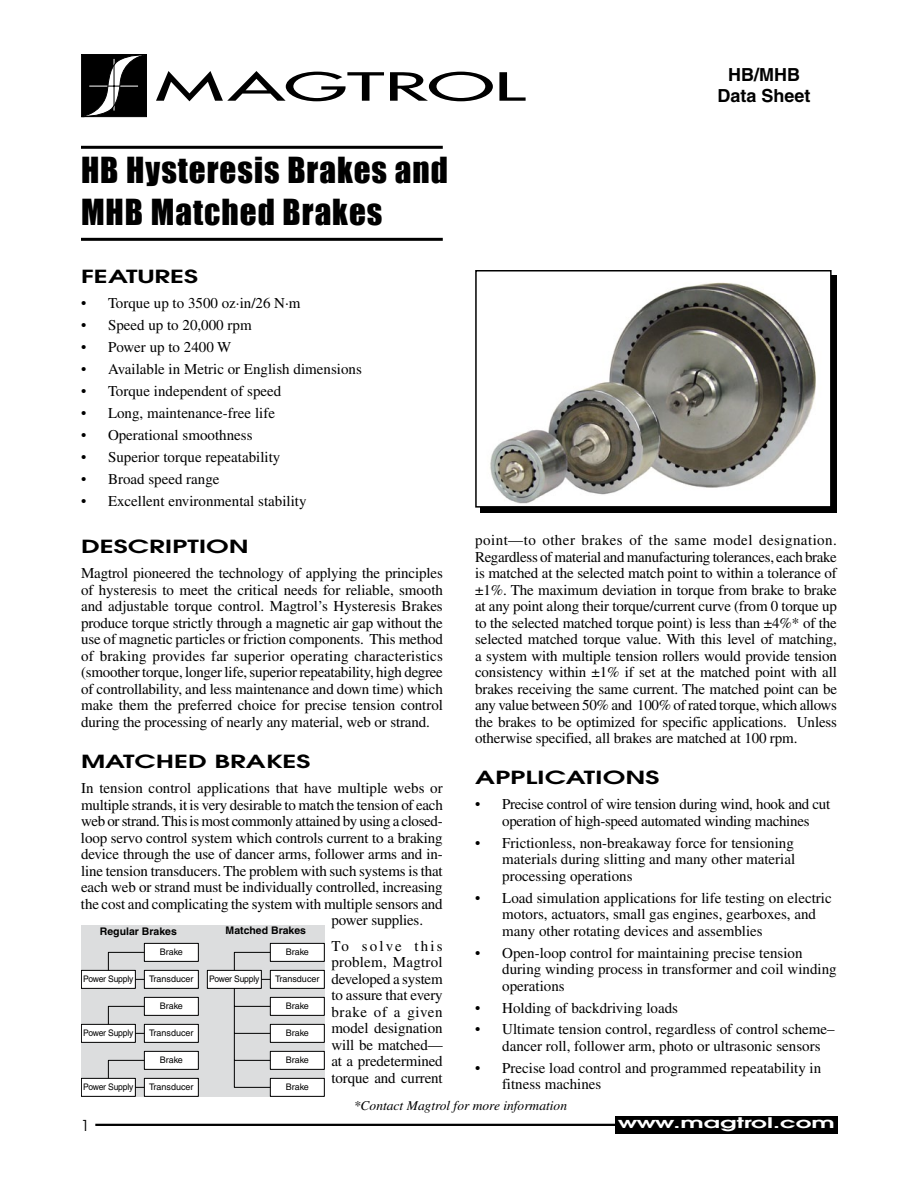
<style>
.page{position:relative;width:918px;height:1188px;background:#fff}
.page>*{position:absolute;margin:0;border:0;box-sizing:border-box;transform-origin:0 0}
.t1{font:37.8px "Futura";letter-spacing:-.005em;color:#000;scale:2.14 1}
.t2{font:33px/42px "Impact";letter-spacing:.03em;color:#000}
.t3{font:600 18px "Avant Garde";color:#000;scale:1.5 1}
.t4{font:700 18px/21.6px "Helvetica";color:#000;text-align:center}
.t5{font:15px/16.5px "Times";color:#000;text-align:justify}
.t6{font:15px/16.5px "Times";letter-spacing:-.02em;color:#000;text-align:center}
.t7{font:15px "Times";letter-spacing:-.025em;color:#000}
.t8{font:15px "Avant Garde";color:#000}
.t9{font:600 14.55px "Avant Garde";color:#fff;scale:1.7 1}
.t10{font:italic 13.5px "Times";color:#000}
.t11{font:700 10.5px "Helvetica";color:#000}
.t12{font:9px "Helvetica";letter-spacing:-.005em;color:#000}
.t13{font:9px "Helvetica";letter-spacing:-.005em;color:#000;scale:.95 1}
</style>
<div class="page">
<hr style="left:81px;top:146px;width:362px;height:3px;background:#000">
<hr style="left:81px;top:238px;width:362px;height:3px;background:#000">
<svg style="left:81px;top:54px;width:66px;height:63px;background:#282828"></svg>
<hr style="left:95px;top:1124px;width:524px;height:2px;background:#000">
<div style="left:615px;top:1117px;width:223px;height:17px;background:#000"></div>
<div style="left:481px;top:275px;width:356px;height:238px;background:#000"></div>
<img style="left:481px;top:275px;width:348px;height:230px">
<div style="left:475px;top:270px;width:357px;height:238px;border:2px solid #000"></div>
<div style="left:81px;top:925px;width:244px;height:172px;background:#dcddde"></div>
<div style="left:144px;top:943px;width:54px;height:18px;background:#fff"></div>
<div style="left:144px;top:943px;width:55px;height:19px;border:1px solid #000"></div>
<div style="left:144px;top:970px;width:54px;height:18px;background:#fff"></div>
<div style="left:144px;top:970px;width:55px;height:19px;border:1px solid #000"></div>
<div style="left:81px;top:970px;width:54px;height:18px;background:#fff"></div>
<div style="left:81px;top:970px;width:55px;height:19px;border:1px solid #000"></div>
<svg style="left:108px;top:952px;width:37px;height:28px"></svg>
<div style="left:270px;top:943px;width:54px;height:18px;background:#fff"></div>
<div style="left:270px;top:943px;width:55px;height:19px;border:1px solid #000"></div>
<div style="left:270px;top:970px;width:54px;height:18px;background:#fff"></div>
<div style="left:270px;top:970px;width:55px;height:19px;border:1px solid #000"></div>
<div style="left:207px;top:970px;width:54px;height:18px;background:#fff"></div>
<div style="left:207px;top:970px;width:55px;height:19px;border:1px solid #000"></div>
<div style="left:270px;top:997px;width:54px;height:18px;background:#fff"></div>
<div style="left:270px;top:997px;width:55px;height:19px;border:1px solid #000"></div>
<div style="left:270px;top:1024px;width:54px;height:18px;background:#fff"></div>
<div style="left:270px;top:1024px;width:55px;height:19px;border:1px solid #000"></div>
<div style="left:270px;top:1051px;width:54px;height:18px;background:#fff"></div>
<div style="left:270px;top:1051px;width:55px;height:19px;border:1px solid #000"></div>
<div style="left:270px;top:1078px;width:54px;height:18px;background:#fff"></div>
<div style="left:270px;top:1078px;width:55px;height:19px;border:1px solid #000"></div>
<svg style="left:234px;top:952px;width:37px;height:28px"></svg>
<div style="left:81px;top:1024px;width:54px;height:18px;background:#fff"></div>
<div style="left:81px;top:1024px;width:55px;height:19px;border:1px solid #000"></div>
<div style="left:144px;top:1078px;width:54px;height:18px;background:#fff"></div>
<div style="left:144px;top:1078px;width:55px;height:19px;border:1px solid #000"></div>
<div style="left:81px;top:1078px;width:54px;height:18px;background:#fff"></div>
<div style="left:81px;top:1078px;width:55px;height:19px;border:1px solid #000"></div>
<svg style="left:108px;top:988px;width:163px;height:100px"></svg>
<h1 class="t1" style="left:155px;top:62px;width:174px">MAGTROL</h1>
<h2 class="t2" style="left:81px;top:148px;width:368px">HB Hysteresis Brakes and<br>MHB Matched Brakes</h2>
<p class="t4" style="left:718px;top:63px;width:95px">HB/MHB<br>Data Sheet</p>
<p class="t3" style="left:81px;top:265px;width:80px">FEATURES</p>
<p class="t5" style="left:81px;top:295px;width:221px">• Torque up to 3500 oz·in/26 N·m</p>
<p class="t5" style="left:81px;top:317px;width:172px">• Speed up to 20,000 rpm</p>
<p class="t5" style="left:81px;top:339px;width:152px">• Power up to 2400 W</p>
<p class="t5" style="left:81px;top:361px;width:282px">• Available in Metric or English dimensions</p>
<p class="t5" style="left:81px;top:383px;width:202px">• Torque independent of speed</p>
<p class="t5" style="left:81px;top:405px;width:196px">• Long, maintenance-free life</p>
<p class="t5" style="left:81px;top:427px;width:173px">• Operational smoothness</p>
<p class="t5" style="left:81px;top:448px;width:201px">• Superior torque repeatability</p>
<p class="t5" style="left:81px;top:470px;width:140px">• Broad speed range</p>
<p class="t5" style="left:81px;top:492px;width:227px">• Excellent environmental stability</p>
<p class="t3" style="left:81px;top:535px;width:113px">DESCRIPTION</p>
<p class="t5" style="left:81px;top:565px;width:363px">Magtrol pioneered the technology of applying the principles of hysteresis to meet the critical needs for reliable, smooth and adjustable torque control. Magtrol’s Hysteresis Brakes produce torque strictly through a magnetic air gap without the use of magnetic particles or friction components. This method of braking provides far superior operating characteristics (smoother torque, longer life, superior repeatability, high degree of controllability, and less maintenance and down time) which make them the preferred choice for precise tension control during the processing of nearly any material, web or strand.</p>
<p class="t3" style="left:81px;top:750px;width:155px">MATCHED BRAKES</p>
<p class="t5" style="left:81px;top:780px;width:363px">In tension control applications that have multiple webs or</p>
<p class="t5" style="left:81px;top:796px;width:363px">multiple strands, it is very desirable to match the tension of each</p>
<p class="t7" style="left:81px;top:813px;width:363px">web or strand.This is most commonly attained by using a closed-</p>
<p class="t5" style="left:81px;top:829px;width:363px">loop servo control system which controls current to a braking</p>
<p class="t5" style="left:81px;top:846px;width:363px">device through the use of dancer arms, follower arms and in-</p>
<p class="t5" style="left:81px;top:862px;width:363px">line tension transducers. The problem with such systems is that</p>
<p class="t5" style="left:81px;top:879px;width:363px">each web or strand must be individually controlled, increasing</p>
<p class="t5" style="left:81px;top:895px;width:363px">the cost and complicating the system with multiple sensors and</p>
<p class="t5" style="left:331px;top:912px;width:93px">power supplies.</p>
<p class="t5" style="left:331px;top:937px;width:113px">To solve this problem, Magtrol developed a system to assure that every brake of a given model designation will be matched— at a predetermined torque and current</p>
<p class="t5" style="left:475px;top:532px;width:363px">point—to other brakes of the same model designation.<br>Regardless of material and manufacturing tolerances, each brake is matched at the selected match point to within a tolerance of ±1%. The maximum deviation in torque from brake to brake at any point along their torque/current curve (from 0 torque up to the selected matched torque point) is less than ±4%* of the selected matched torque value. With this level of matching, a system with multiple tension rollers would provide tension consistency within ±1% if set at the matched point with all brakes receiving the same current. The matched point can be any value between 50% and 100% of rated torque, which allows the brakes to be optimized for specific applications. Unless otherwise specified, all brakes are matched at 100 rpm.</p>
<p class="t3" style="left:475px;top:766px;width:124px">APPLICATIONS</p>
<p class="t6" style="left:475px;top:796px;width:357px">• Precise control of wire tension during wind, hook and cut operation of high-speed automated winding machines</p>
<p class="t5" style="left:502px;top:834px;width:295px;text-indent:-27px">• Frictionless, non-breakaway force for tensioning materials during slitting and many other material processing operations</p>
<p class="t5" style="left:502px;top:889px;width:331px;text-align:left;text-indent:-27px">• Load simulation applications for life testing on electric motors, actuators, small gas engines, gearboxes, and many other rotating devices and assemblies</p>
<p class="t5" style="left:502px;top:944px;width:336px;text-align:left;text-indent:-27px">• Open-loop control for maintaining precise tension during winding process in transformer and coil winding operations</p>
<p class="t5" style="left:475px;top:999px;width:204px">• Holding of backdriving loads</p>
<p class="t5" style="left:502px;top:1021px;width:334px;text-indent:-27px">• Ultimate tension control, regardless of control scheme– dancer roll, follower arm, photo or ultrasonic sensors</p>
<p class="t5" style="left:502px;top:1059px;width:321px;text-indent:-27px">• Precise load control and programmed repeatability in fitness machines</p>
<p class="t10" style="left:354px;top:1098px;width:215px">*Contact Magtrol for more information</p>
<p class="t11" style="left:100px;top:925px;width:79px">Regular Brakes</p>
<p class="t11" style="left:226px;top:924px;width:82px">Matched Brakes</p>
<p class="t12" style="left:160px;top:947px;width:25px">Brake</p>
<p class="t12" style="left:286px;top:947px;width:25px">Brake</p>
<p class="t13" style="left:83px;top:974px;width:54px">Power Supply</p>
<p class="t12" style="left:149px;top:974px;width:46px">Transducer</p>
<p class="t13" style="left:209px;top:974px;width:54px">Power Supply</p>
<p class="t12" style="left:275px;top:974px;width:46px">Transducer</p>
<p class="t12" style="left:160px;top:1001px;width:25px">Brake</p>
<p class="t12" style="left:286px;top:1001px;width:25px">Brake</p>
<p class="t12" style="left:286px;top:1028px;width:25px">Brake</p>
<p class="t12" style="left:286px;top:1055px;width:25px">Brake</p>
<p class="t12" style="left:286px;top:1082px;width:25px">Brake</p>
<p class="t13" style="left:83px;top:1028px;width:54px">Power Supply</p>
<p class="t12" style="left:149px;top:1028px;width:46px">Transducer</p>
<p class="t12" style="left:160px;top:1055px;width:25px">Brake</p>
<p class="t13" style="left:83px;top:1082px;width:54px">Power Supply</p>
<p class="t12" style="left:149px;top:1082px;width:46px">Transducer</p>
<p class="t8" style="left:81px;top:1116px;width:10px">1</p>
<p class="t9" style="left:618px;top:1114px;width:129px">WWW.MAGTROL.COM</p>
</div>
